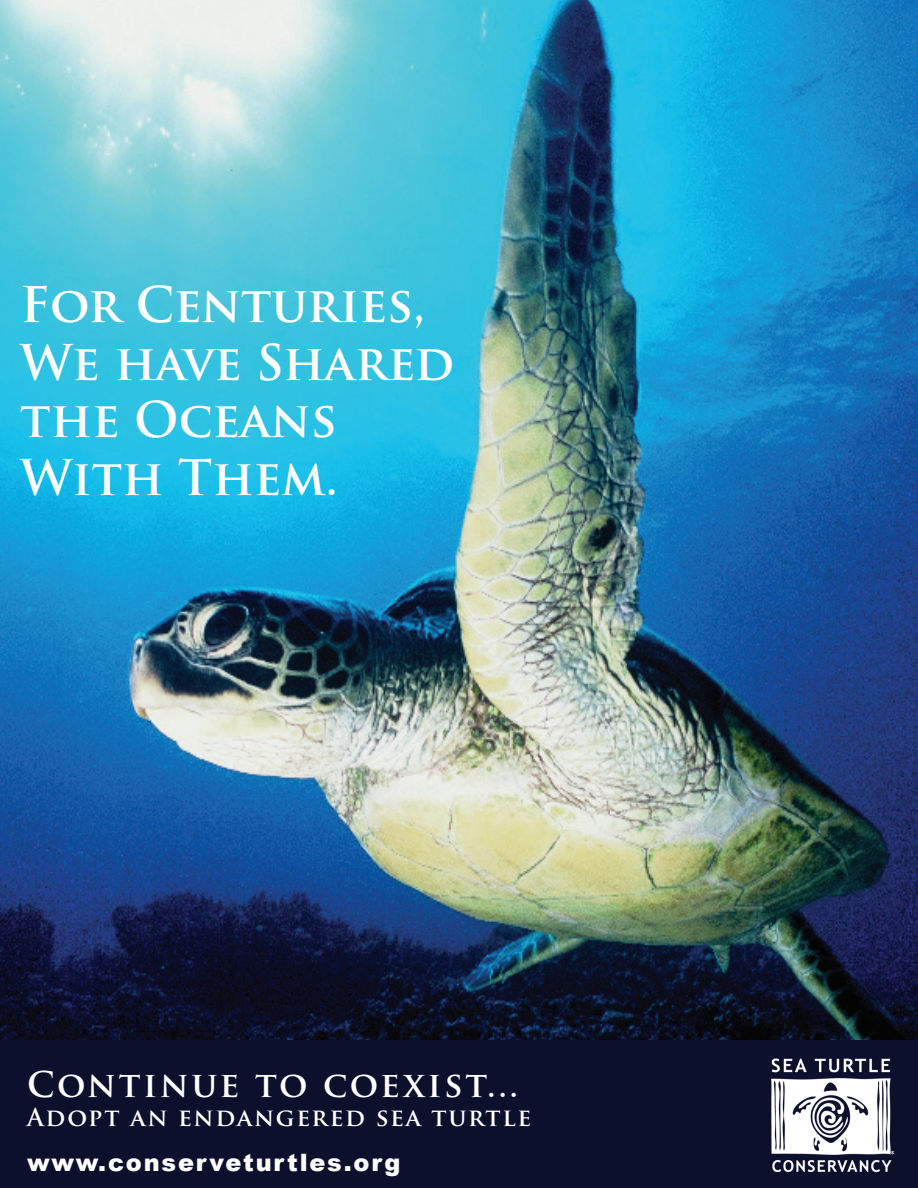
<style>
.page{position:relative;width:918px;height:1188px;background:#fff}
.page>*{position:absolute;margin:0;border:0;box-sizing:border-box;transform-origin:0 0}
.t1{font:700 48px/57.6px "Trajan Pro";color:#fff}
.t2{font:700 34.5px "Trajan Pro";letter-spacing:.075em;color:#fff}
.t3{font:700 24px "Trajan Pro";letter-spacing:.075em;color:#fff}
.t4{font:900 24px "Arial";letter-spacing:.075em;color:#fff}
</style>
<div class="page">
<img style="left:0;top:0;width:918px;height:1040px">
<div style="left:0;top:1040px;width:918px;height:148px;background:#0c102d"></div>
<img style="left:772px;top:1058px;width:121px;height:114px">
<p class="t1" style="left:20px;top:277px;width:436px">For Centuries,<br>We have Shared the Oceans<br>With Them.</p>
<p class="t2" style="left:27px;top:1063px;width:493px">Continue to coexist...</p>
<p class="t3" style="left:27px;top:1103px;width:506px">Adopt an endangered sea turtle</p>
<p class="t4" style="left:27px;top:1145px;width:375px">www.conserveturtles.org</p>
</div>
